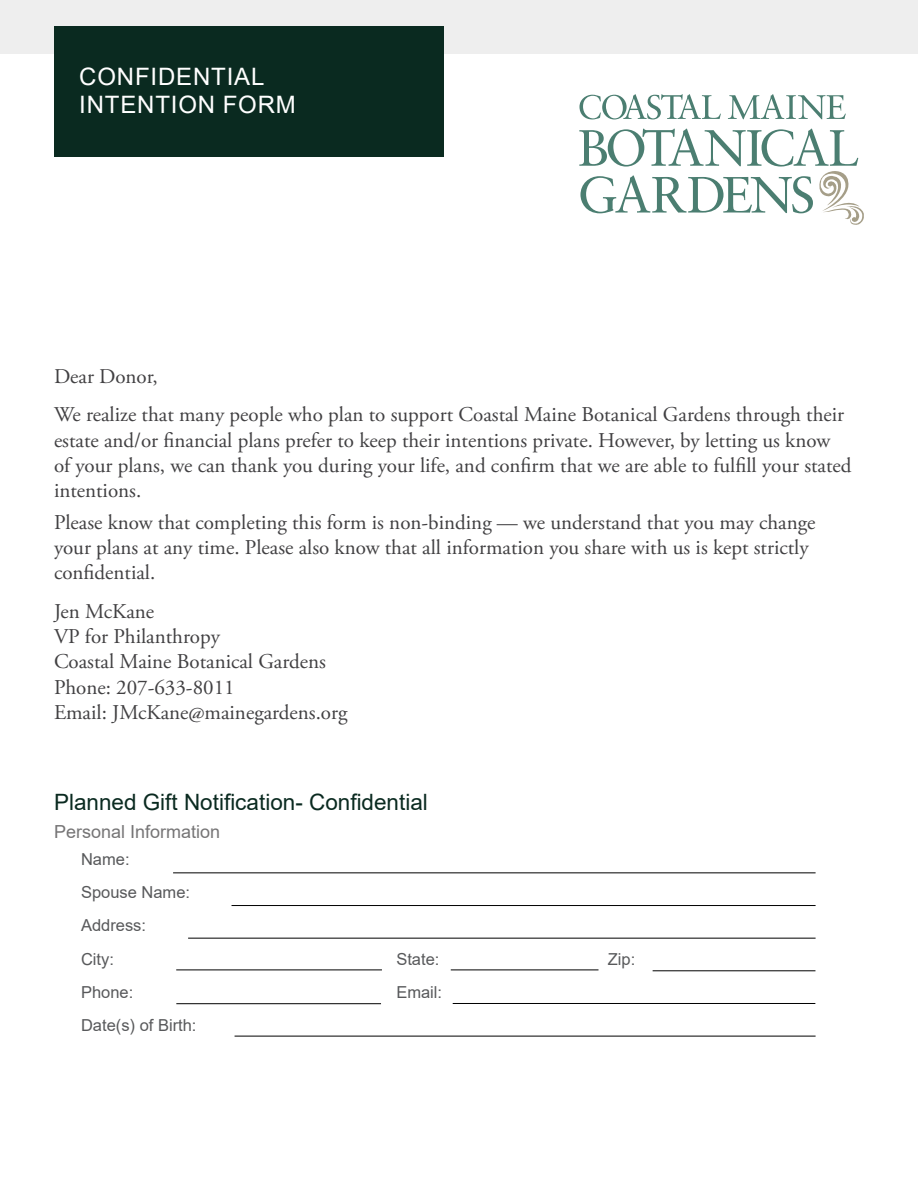
<style>
.page{position:relative;width:918px;height:1188px;background:#fff}
.page>*{position:absolute;margin:0;border:0;box-sizing:border-box;transform-origin:0 0}
.t1{font:24px/28.8px "Arial";letter-spacing:.035em;color:#fff}
.t2{font:22.5px "Arial";color:#0a2a20}
.t3{font:21px/25.2px "Adobe Garamond Pro";color:#414042}
.t4{font:18px "Arial";color:#767576}
.t5{font:16.5px/33.3px "Arial";color:#58595b}
</style>
<div class="page">
<div style="left:0;top:0;width:918px;height:54px;background:#eee"></div>
<div style="left:54px;top:26px;width:390px;height:131px;background:#0a2a20"></div>
<svg style="left:579px;top:94px;width:142px;height:25px"></svg>
<svg style="left:728px;top:94px;width:118px;height:25px"></svg>
<svg style="left:579px;top:129px;width:285px;height:96px"></svg>
<hr style="left:232px;top:905px;width:584px;height:1px;background:#000">
<hr style="left:173px;top:872px;width:643px;height:1px;background:#000">
<hr style="left:188px;top:938px;width:628px;height:1px;background:#000">
<hr style="left:176px;top:970px;width:206px;height:1px;background:#000">
<hr style="left:176px;top:1003px;width:205px;height:1px;background:#000">
<hr style="left:451px;top:970px;width:148px;height:1px;background:#000">
<hr style="left:453px;top:1003px;width:362px;height:1px;background:#000">
<hr style="left:235px;top:1036px;width:581px;height:1px;background:#000">
<hr style="left:653px;top:970px;width:162px;height:1px;background:#000">
<p class="t1" style="left:79px;top:62px;width:218px">CONFIDENTIAL<br>INTENTION FORM</p>
<p class="t3" style="left:54px;top:357px;width:792px;line-height:38.7px">Dear Donor,<br>We realize that many people who plan to support Coastal Maine Botanical Gardens through their</p>
<p class="t3" style="left:54px;top:428px;width:799px">estate and/or financial plans prefer to keep their intentions private. However, by letting us know of your plans, we can thank you during your life, and confirm that we are able to fulfill your stated intentions.</p>
<p class="t3" style="left:54px;top:510px;width:763px">Please know that completing this form is non-binding — we understand that you may change your plans at any time. Please also know that all information you share with us is kept strictly confidential.</p>
<p class="t3" style="left:54px;top:600px;width:295px">Jen McKane<br>VP for Philanthropy<br>Coastal Maine Botanical Gardens<br>Phone: 207-633-8011<br>Email: JMcKane@mainegardens.org</p>
<p class="t2" style="left:54px;top:786px;width:375px">Planned Gift Notification- Confidential</p>
<p class="t4" style="left:54px;top:819px;width:168px">Personal Information</p>
<p class="t5" style="left:81px;top:842px;width:111px">Name:<br>Spouse Name:<br>Address:<br>City:</p>
<p class="t5" style="left:396px;top:942px;width:45px">State:</p>
<p class="t5" style="left:608px;top:942px;width:29px">Zip:</p>
<p class="t5" style="left:81px;top:975px;width:54px">Phone:</p>
<p class="t5" style="left:396px;top:975px;width:47px">Email:</p>
<p class="t5" style="left:81px;top:1009px;width:117px">Date(s) of Birth:</p>
</div>
